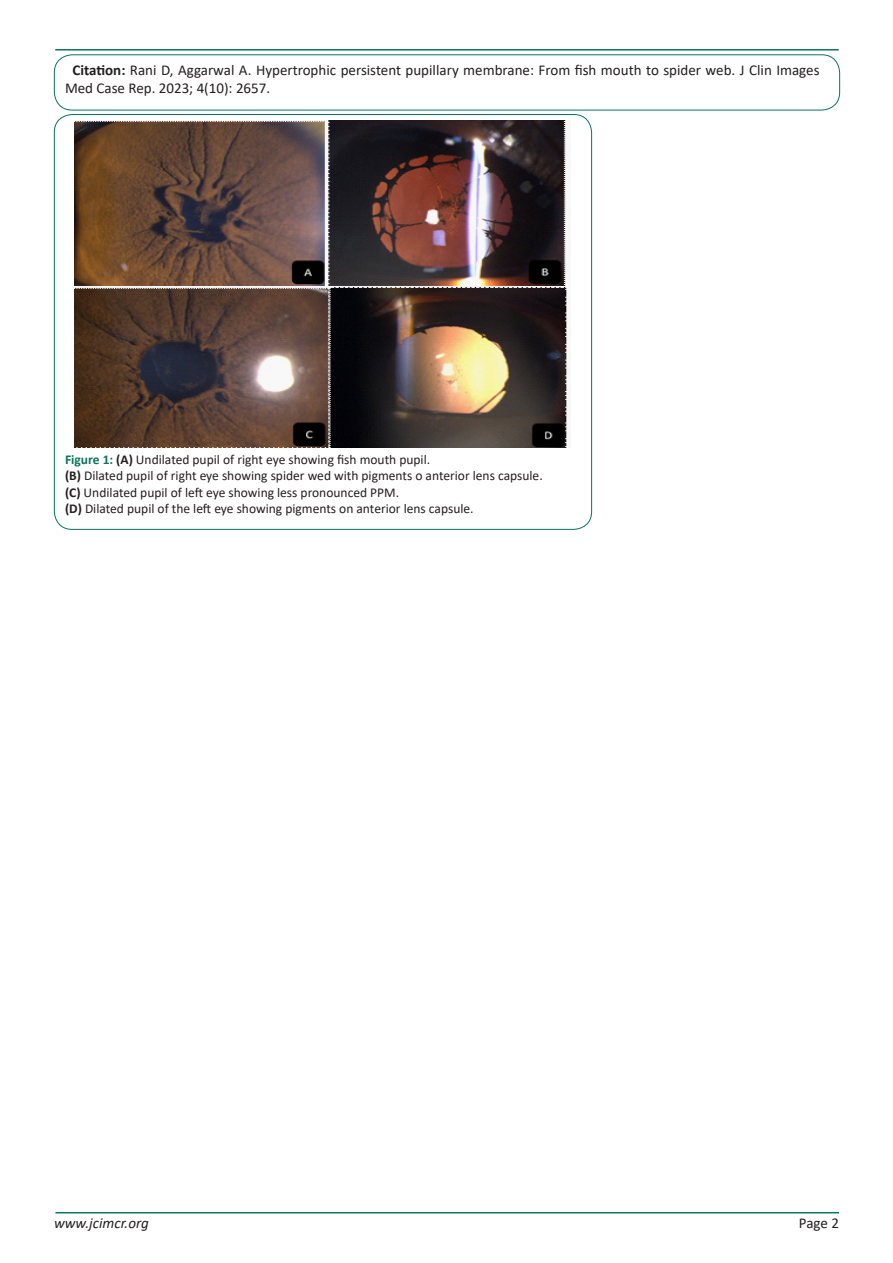
<style>
.page{position:relative;width:893px;height:1263px;background:#fff}
.page>*{position:absolute;margin:0;border:0;box-sizing:border-box;transform-origin:0 0}
.t1{font:15px/18px "Calibri";color:#231f20}
.t2{font:italic 15px "Calibri";color:#231f20}
.t3{font:13.5px "Calibri";color:#231f20}
.s1{font-weight:700}
.s2{font-weight:700;color:#0a755b}
</style>
<div class="page">
<hr style="left:55px;top:1212px;width:784px;height:1px;background:#0a755b">
<hr style="left:55px;top:49px;width:784px;height:2px;background:#0a755b">
<div style="left:54px;top:55px;width:786px;height:55px;border:1px solid #0a755b;border-radius:18px"></div>
<img style="left:74px;top:121px;width:496px;height:327px">
<p class="t1" style="left:65px;top:61px;width:756px;text-indent:8px"><span class="s1">Citation:</span> Rani D, Aggarwal A. Hypertrophic persistent pupillary membrane: From fish mouth to spider web. J Clin Images<br>Med Case Rep. 2023; 4(10): 2657.</p>
<p class="t3" style="left:65px;top:450px;width:367px"><span class="s2">Figure 1:</span> <span class="s1">(A)</span> Undilated pupil of right eye showing fish mouth pupil.</p>
<p class="t3" style="left:65px;top:466px;width:479px"><span class="s1">(B)</span> Dilated pupil of right eye showing spider wed with pigments o anterior lens capsule.</p>
<p class="t3" style="left:65px;top:483px;width:336px"><span class="s1">(C)</span> Undilated pupil of left eye showing less pronounced PPM.</p>
<p class="t3" style="left:65px;top:499px;width:410px"><span class="s1">(D)</span> Dilated pupil of the left eye showing pigments on anterior lens capsule.</p>
<p class="t2" style="left:54px;top:1212px;width:96px">www.jcimcr.org</p>
<p class="t1" style="left:799px;top:1213px;width:42px">Page 2</p>
</div>
